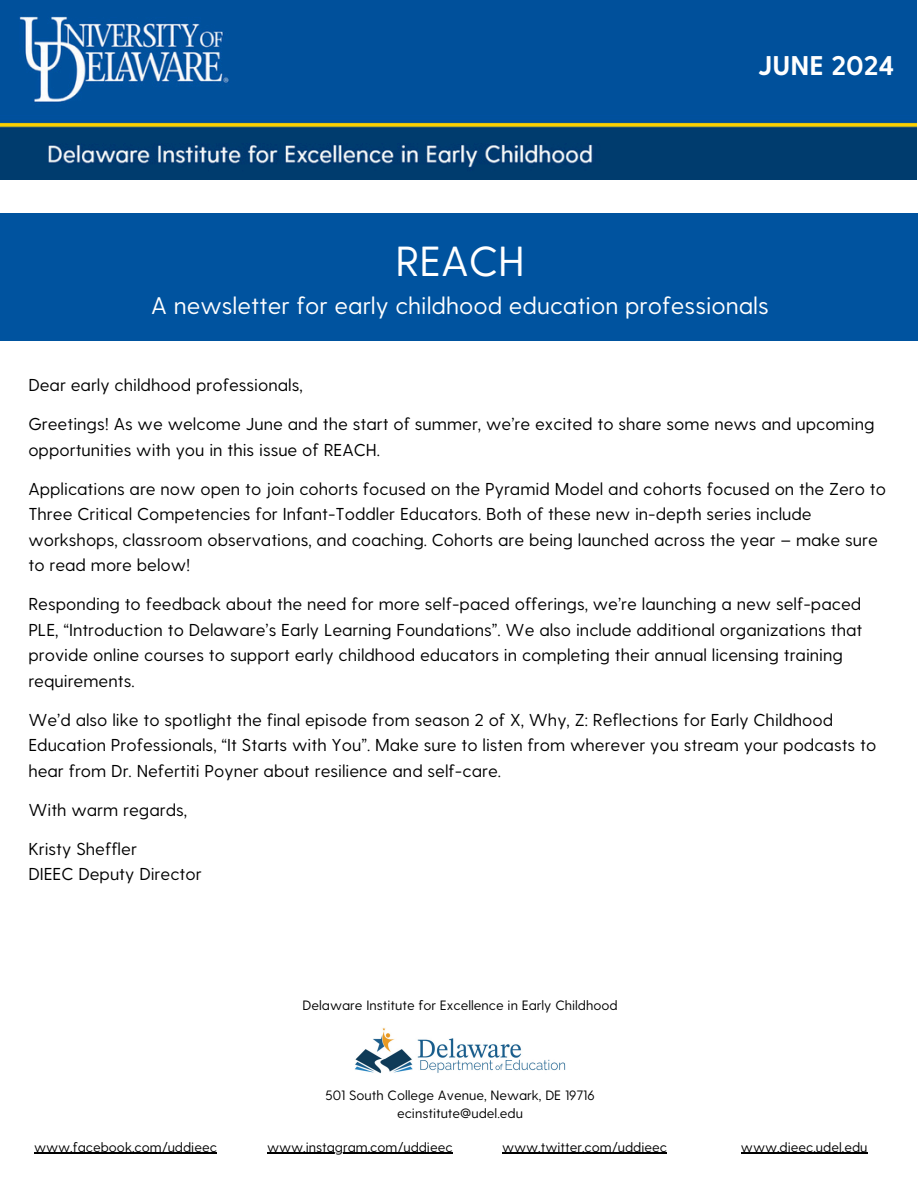
<style>
.page{position:relative;width:918px;height:1188px;background:#fff}
.page>*{position:absolute;margin:0;border:0;box-sizing:border-box;transform-origin:0 0}
.t1{font:42px "Greycliff CF";color:#fff}
.t2{font:700 27px "Greycliff CF";color:#fff}
.t3{font:24px "Greycliff CF";color:#fff}
.t4{font:17.25px/25.5px "Greycliff CF";color:#000}
.t5{font:13.5px "Greycliff CF";color:#000}
</style>
<div class="page">
<img style="left:0;top:0;width:917px;height:179px">
<div style="left:0;top:213px;width:918px;height:128px;background:#00539f"></div>
<img style="left:355px;top:1028px;width:211px;height:45px">
<hr style="left:34px;top:1153px;width:183px;height:1px;background:#000">
<hr style="left:267px;top:1153px;width:186px;height:1px;background:#000">
<hr style="left:502px;top:1153px;width:165px;height:1px;background:#000">
<hr style="left:741px;top:1153px;width:126px;height:1px;background:#000">
<h3 class="t2" style="left:758px;top:48px;width:138px">JUNE 2024</h3>
<h3 class="t1" style="left:395px;top:233px;width:131px">REACH</h3>
<h3 class="t3" style="left:151px;top:290px;width:619px">A newsletter for early childhood education professionals</h3>
<p class="t4" style="left:28px;top:371px;width:276px">Dear early childhood professionals,</p>
<h1 class="t4" style="left:28px;top:410px;width:848px">Greetings! As we welcome June and the start of summer, we’re excited to share some news and upcoming opportunities with you in this issue of REACH.</h1>
<h2 class="t4" style="left:28px;top:475px;width:859px">Applications are now open to join cohorts focused on the Pyramid Model and cohorts focused on the Zero to Three Critical Competencies for Infant-Toddler Educators. Both of these new in-depth series include workshops, classroom observations, and coaching. Cohorts are being launched across the year – make sure to read more below!</h2>
<h3 class="t4" style="left:28px;top:590px;width:836px">Responding to feedback about the need for more self-paced offerings, we’re launching a new self-paced PLE, “Introduction to Delaware’s Early Learning Foundations”. We also include additional organizations that provide online courses to support early childhood educators in completing their annual licensing training requirements.</h3>
<h3 class="t4" style="left:28px;top:706px;width:850px">We’d also like to spotlight the final episode from season 2 of X, Why, Z: Reflections for Early Childhood<br>Education Professionals, “It Starts with You”. Make sure to listen from wherever you stream your podcasts to hear from Dr. Nefertiti Poyner about resilience and self-care.</h3>
<h3 class="t4" style="left:28px;top:796px;width:160px">With warm regards,</h3>
<h3 class="t4" style="left:28px;top:835px;width:175px">Kristy Sheffler<br>DIEEC Deputy Director</h3>
<p class="t5" style="left:302px;top:996px;width:317px">Delaware Institute for Excellence in Early Childhood</p>
<p class="t5" style="left:325px;top:1087px;width:271px">501 South College Avenue, Newark, DE 19716</p>
<p class="t5" style="left:397px;top:1105px;width:127px">ecinstitute@udel.edu</p>
<p class="t5" style="left:34px;top:1138px;width:184px">www.facebook.com/uddieec</p>
<p class="t5" style="left:267px;top:1138px;width:187px">www.instagram.com/uddieec</p>
<p class="t5" style="left:502px;top:1138px;width:166px">www.twitter.com/uddieec</p>
<p class="t5" style="left:741px;top:1138px;width:128px">www.dieec.udel.edu</p>
</div>
